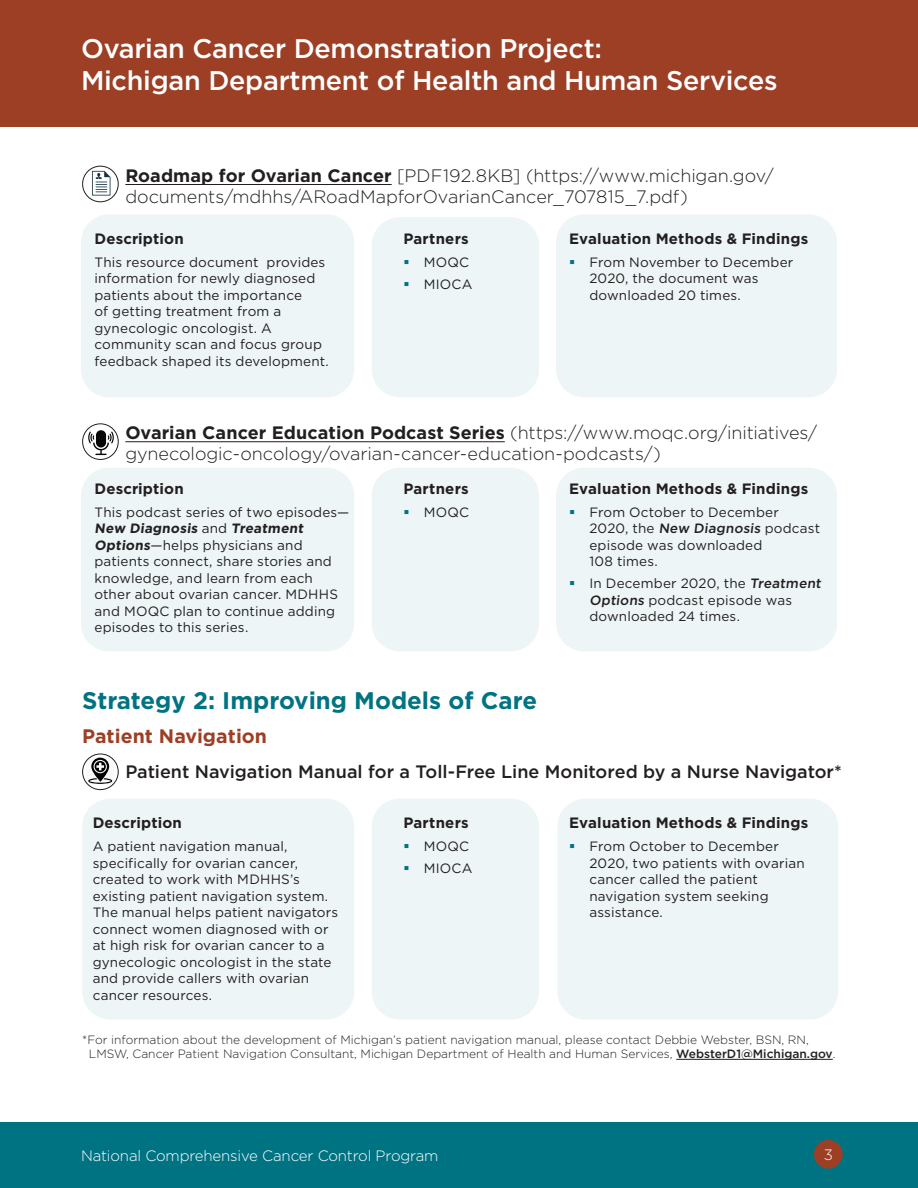
<style>
.page{position:relative;width:918px;height:1188px;background:#fff}
.page>*{position:absolute;margin:0;border:0;box-sizing:border-box;transform-origin:0 0}
.t1{font:500 27px/31.5px "Gotham";letter-spacing:-.01em;color:#fff}
.t2{font:700 24px "Gotham";color:#007383}
.t3{font:700 19.5px "Gotham";color:#9d3f25}
.t4{font:300 18px/21px "Gotham";color:#231f20}
.t5{font:500 18px "Gotham";letter-spacing:-.005em;color:#231f20}
.t6{font:700 15px "Gotham";letter-spacing:.01em;color:#231f20}
.t7{font:300 15px "Gotham";letter-spacing:-.01em;color:#fff}
.t8{font:13.5px/16.5px "Gotham";letter-spacing:.01em;color:#231f20}
.t9{font:300 12px/13.5px "Gotham";color:#231f20}
.s1{font-weight:700}
.s2{font-weight:500}
</style>
<div class="page">
<div style="left:0;top:0;width:918px;height:127px;background:#9d3f25"></div>
<div style="left:0;top:1122px;width:918px;height:66px;background:#007383"></div>
<div style="left:814px;top:1140px;width:29px;height:29px;background:#9d3f25;border-radius:50%"></div>
<hr style="left:125px;top:184px;width:267px;height:1px;background:#231f20">
<div style="left:556px;top:214px;width:281px;height:183px;background:#edf5f6;border-radius:28px"></div>
<div style="left:81px;top:214px;width:273px;height:183px;background:#edf5f6;border-radius:28px"></div>
<div style="left:372px;top:217px;width:167px;height:180px;background:#edf5f6;border-radius:28px"></div>
<hr style="left:125px;top:441px;width:380px;height:1px;background:#231f20">
<div style="left:556px;top:468px;width:281px;height:183px;background:#edf5f6;border-radius:28px"></div>
<div style="left:81px;top:468px;width:273px;height:183px;background:#edf5f6;border-radius:28px"></div>
<div style="left:372px;top:468px;width:167px;height:183px;background:#edf5f6;border-radius:28px"></div>
<div style="left:557px;top:799px;width:281px;height:221px;background:#edf5f6;border-radius:28px"></div>
<div style="left:82px;top:799px;width:272px;height:221px;background:#edf5f6;border-radius:28px"></div>
<div style="left:372px;top:799px;width:167px;height:221px;background:#edf5f6;border-radius:28px"></div>
<hr style="left:676px;top:1059px;width:157px;height:1px;background:#231f20">
<svg style="left:83px;top:166px;width:35px;height:36px"></svg>
<svg style="left:92px;top:171px;width:18px;height:25px"></svg>
<div style="left:82px;top:166px;width:37px;height:36px;border:1px solid #231f20;border-radius:50%"></div>
<svg style="left:83px;top:425px;width:34px;height:34px"></svg>
<div style="left:82px;top:423px;width:37px;height:37px;border:1px solid #231f20;border-radius:50%"></div>
<svg style="left:87px;top:757px;width:27px;height:27px"></svg>
<div style="left:82px;top:754px;width:37px;height:36px;border:1px solid #231f20;border-radius:50%"></div>
<h1 class="t1" style="left:81px;top:33px;width:698px">Ovarian Cancer Demonstration Project:<br>Michigan Department of Health and Human Services</h1>
<p class="t4" style="left:125px;top:165px;width:650px"><span class="s1">Roadmap for Ovarian Cancer</span> [PDF192.8KB] (https://www.michigan.gov/ documents/mdhhs/ARoadMapforOvarianCancer_707815_7.pdf)</p>
<h4 class="t6" style="left:94px;top:230px;width:91px">Description</h4>
<p class="t8" style="left:94px;top:254px;width:236px">This resource document provides information for newly diagnosed patients about the importance<br>of getting treatment from a gynecologic oncologist. A community scan and focus group feedback shaped its development.</p>
<h4 class="t6" style="left:569px;top:230px;width:241px">Evaluation Methods &amp; Findings</h4>
<p class="t8" style="left:589px;top:254px;width:205px">From November to December<br>2020, the document was downloaded 20 times.</p>
<h4 class="t6" style="left:404px;top:230px;width:67px">Partners</h4>
<p class="t8" style="left:424px;top:254px;width:47px">MOQC</p>
<p class="t8" style="left:424px;top:275px;width:50px">MIOCA</p>
<p class="t4" style="left:125px;top:422px;width:693px"><span class="s1">Ovarian Cancer Education Podcast Series</span> (https://www.moqc.org/initiatives/ gynecologic-oncology/ovarian-cancer-education-podcasts/)</p>
<h4 class="t6" style="left:94px;top:480px;width:91px">Description</h4>
<p class="t8" style="left:94px;top:504px;width:256px">This podcast series of two episodes—<br><span class="s1">New Diagnosis</span> and <span class="s1">Treatment<br>Options</span>—helps physicians and patients connect, share stories and knowledge, and learn from each other about ovarian cancer. MDHHS and MOQC plan to continue adding episodes to this series.</p>
<h4 class="t6" style="left:569px;top:480px;width:241px">Evaluation Methods &amp; Findings</h4>
<p class="t8" style="left:589px;top:504px;width:232px">From October to December<br>2020, the <span class="s2">New Diagnosis</span> podcast episode was downloaded<br>108 times.</p>
<p class="t8" style="left:589px;top:575px;width:235px">In December 2020, the <span class="s2">Treatment<br>Options</span> podcast episode was downloaded 24 times.</p>
<h4 class="t6" style="left:404px;top:480px;width:67px">Partners</h4>
<p class="t8" style="left:424px;top:504px;width:47px">MOQC</p>
<h2 class="t2" style="left:82px;top:686px;width:456px">Strategy 2: Improving Models of Care</h2>
<h3 class="t3" style="left:82px;top:725px;width:186px">Patient Navigation</h3>
<p class="t5" style="left:125px;top:761px;width:718px">Patient Navigation Manual for a Toll-Free Line Monitored by a Nurse Navigator*</p>
<h4 class="t6" style="left:93px;top:814px;width:91px">Description</h4>
<p class="t8" style="left:93px;top:838px;width:247px">A patient navigation manual, specifically for ovarian cancer, created to work with MDHHS’s existing patient navigation system.<br>The manual helps patient navigators connect women diagnosed with or at high risk for ovarian cancer to a gynecologic oncologist in the state and provide callers with ovarian cancer resources.</p>
<h4 class="t6" style="left:569px;top:814px;width:241px">Evaluation Methods &amp; Findings</h4>
<p class="t8" style="left:589px;top:838px;width:217px">From October to December<br>2020, two patients with ovarian cancer called the patient navigation system seeking assistance.</p>
<h4 class="t6" style="left:404px;top:814px;width:67px">Partners</h4>
<p class="t8" style="left:424px;top:838px;width:47px">MOQC</p>
<p class="t8" style="left:424px;top:860px;width:50px">MIOCA</p>
<p class="t9" style="left:89px;top:1033px;width:748px;text-indent:-7px">*For information about the development of Michigan’s patient navigation manual, please contact Debbie Webster, BSN, RN,<br>LMSW, Cancer Patient Navigation Consultant, Michigan Department of Health and Human Services, <span class="s2">WebsterD1@Michigan.gov</span>.</p>
<p class="t7" style="left:81px;top:1147px;width:359px">National Comprehensive Cancer Control Program</p>
<p class="t7" style="left:824px;top:1145px;width:11px">3</p>
</div>
